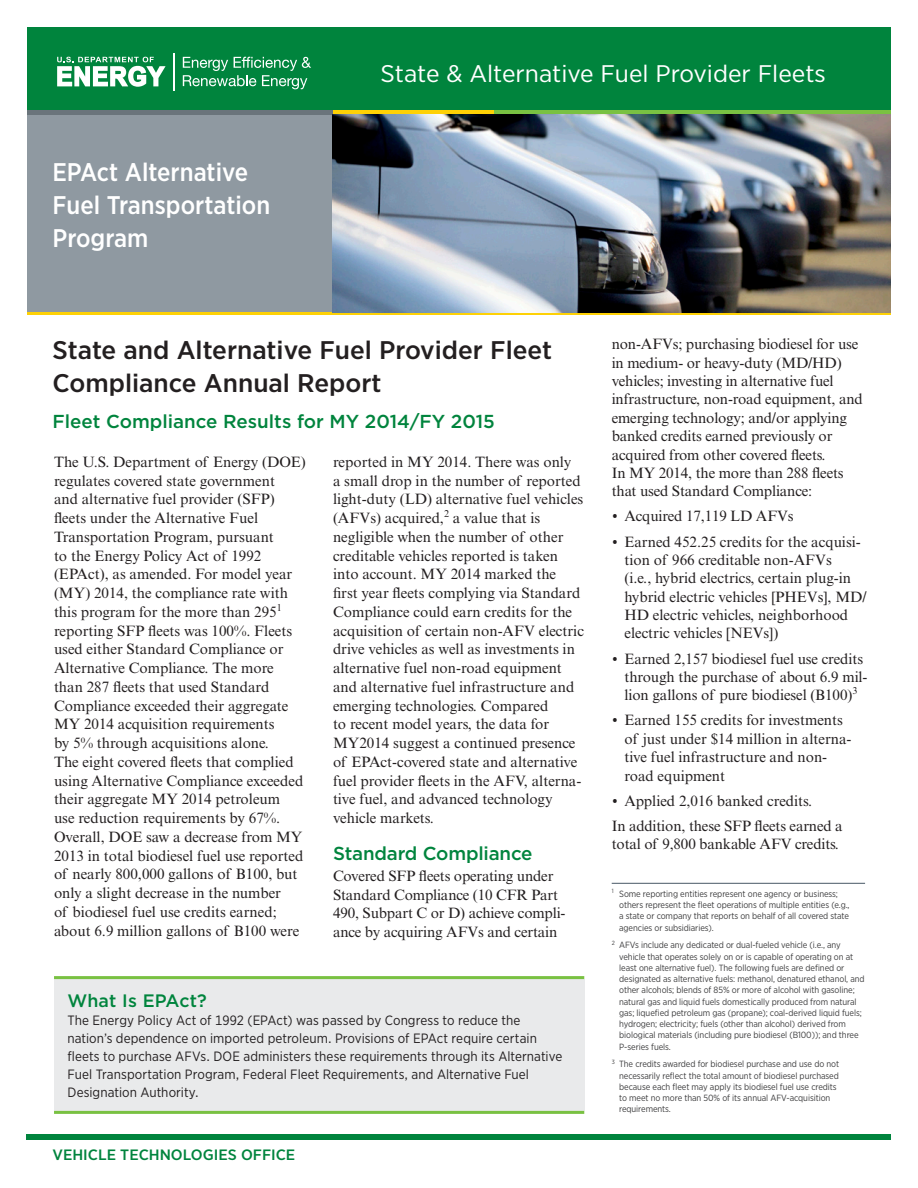
<style>
.page{position:relative;width:918px;height:1188px;background:#fff}
.page>*{position:absolute;margin:0;border:0;box-sizing:border-box;transform-origin:0 0}
.fact_sheet_title{font:500 25.5px/33px "Gotham Narrow";color:#231f20;scale:1.1 1}
.head_reversed{font:500 25.5px/33px "Gotham Narrow";color:#fff}
.topic_area{font:24px "Gotham Narrow";color:#fff;scale:1.1 1}
.fact_sheet_title-2{font:500 18.75px "Gotham";color:#00843d}
.subhead_1{font:500 18.75px "Gotham";letter-spacing:-.01em;color:#00843d}
.sidebar_head{font:500 18px "Gotham";letter-spacing:.005em;color:#00843d}
.body_text{font:15px/18.8px "Times New Roman MT Std";color:#231f20}
.t1{font:500 15px "Gotham Narrow";color:#00843d;scale:1.1 1}
.sidebar_head-2{font:13.5px/18px "Gotham Narrow";letter-spacing:.005em;color:#231f20}
.footnotes{font:9px/11.2px "Gotham Narrow";letter-spacing:-.01em;color:#3e3e3f}
.s1{font-family:"Gotham Narrow";font-weight:500;font-size:14.25px}
</style>
<div class="page">
<div style="left:27px;top:1134px;width:864px;height:6px;background:#00843d"></div>
<div style="left:27px;top:115px;width:306px;height:197px;background:#8f99a1"></div>
<hr style="left:27px;top:312px;width:864px;height:3px;background:#fed105">
<div style="left:27px;top:27px;width:864px;height:84px;background:#00843d"></div>
<div style="left:27px;top:110px;width:306px;height:5px;background:#6a747b"></div>
<div style="left:333px;top:110px;width:558px;height:5px;background:#79c142"></div>
<svg style="left:57px;top:57px;width:109px;height:30px"></svg>
<hr style="left:174px;top:53px;width:1px;height:37px;background:#fff">
<svg style="left:183px;top:57px;width:128px;height:32px"></svg>
<div style="left:333px;top:110px;width:161px;height:5px;background:#fed105"></div>
<hr style="left:612px;top:883px;width:253px;height:1px;background:#475865">
<div style="left:54px;top:979px;width:530px;height:132px;background:#e9eaeb"></div>
<hr style="left:54px;top:1111px;width:530px;height:3px;background:#79c142">
<hr style="left:54px;top:976px;width:530px;height:3px;background:#79c142">
<img style="left:333px;top:115px;width:558px;height:197px">
<p class="head_reversed" style="left:52px;top:155px;width:219px">EPAct Alternative<br>Fuel Transportation<br>Program</p>
<p class="topic_area" style="left:381px;top:58px;width:406px">State &amp; Alternative Fuel Provider Fleets</p>
<p class="fact_sheet_title" style="left:52px;top:333px;width:456px">State and Alternative Fuel Provider Fleet<br>Compliance Annual Report</p>
<p class="fact_sheet_title-2" style="left:52px;top:409px;width:444px">Fleet Compliance Results for MY 2014/FY 2015</p>
<p class="body_text" style="left:54px;top:452px;width:253px">The U.S. Department of Energy (DOE) regulates covered state government<br>and alternative fuel provider (SFP) fleets under the Alternative Fuel Transportation Program, pursuant<br>to the Energy Policy Act of 1992 (EPAct), as amended. For model year (MY) 2014, the compliance rate with this program for the more than 295<sup>1 </sup>reporting SFP fleets was 100%. Fleets used either Standard Compliance or Alternative Compliance. The more than 287 fleets that used Standard Compliance exceeded their aggregate MY 2014 acquisition requirements<br>by 5% through acquisitions alone.<br>The eight covered fleets that complied using Alternative Compliance exceeded their aggregate MY 2014 petroleum<br>use reduction requirements by 67%.<br>Overall, DOE saw a decrease from MY 2013 in total biodiesel fuel use reported of nearly 800,000 gallons of B100, but only a slight decrease in the number<br>of biodiesel fuel use credits earned; about 6.9 million gallons of B100 were</p>
<p class="body_text" style="left:333px;top:452px;width:252px">reported in MY 2014. There was only<br>a small drop in the number of reported light-duty (LD) alternative fuel vehicles (AFVs) acquired,<sup>2</sup> a value that is negligible when the number of other creditable vehicles reported is taken into account. MY 2014 marked the first year fleets complying via Standard Compliance could earn credits for the acquisition of certain non-AFV electric drive vehicles as well as investments in alternative fuel non-road equipment and alternative fuel infrastructure and emerging technologies. Compared<br>to recent model years, the data for MY2014 suggest a continued presence of EPAct-covered state and alternative fuel provider fleets in the AFV, alterna&shy;tive fuel, and advanced technology vehicle markets.</p>
<p class="subhead_1" style="left:333px;top:841px;width:201px">Standard Compliance</p>
<p class="body_text" style="left:333px;top:867px;width:234px;line-height:18.3px">Covered SFP fleets operating under Standard Compliance (10 CFR Part 490, Subpart C or D) achieve compli&shy;ance by acquiring AFVs and certain</p>
<p class="sidebar_head" style="left:68px;top:989px;width:141px">What Is EPAct?</p>
<p class="sidebar_head-2" style="left:68px;top:1011px;width:496px">The Energy Policy Act of 1992 (EPAct) was passed by Congress to reduce the nation’s dependence on imported petroleum. Provisions of EPAct require certain fleets to purchase AFVs. DOE administers these requirements through its Alternative Fuel Transportation Program, Federal Fleet Requirements, and Alternative Fuel Designation Authority.</p>
<p class="t1" style="left:52px;top:1145px;width:222px">VEHICLE TECHNOLOGIES OFFICE</p>
<p class="body_text" style="left:612px;top:335px;width:253px;line-height:18.3px">non-AFVs; purchasing biodiesel for use in medium- or heavy-duty (MD/HD) vehicles; investing in alternative fuel infrastructure, non-road equipment, and emerging technology; and/or applying banked credits earned previously or acquired from other covered fleets.<br>In MY 2014, the more than 288 fleets that used Standard Compliance:</p>
<p class="body_text" style="left:612px;top:507px;width:183px"><span class="s1">•</span> Acquired 17,119 LD AFVs</p>
<p class="body_text" style="left:624px;top:532px;width:244px;line-height:18.3px;text-indent:-13px"><span class="s1">•</span> Earned 452.25 credits for the acquisi&shy;tion of 966 creditable non-AFVs<br>(i.e., hybrid electrics, certain plug-in hybrid electric vehicles [PHEVs], MD/ HD electric vehicles, neighborhood electric vehicles [NEVs])</p>
<p class="body_text" style="left:624px;top:649px;width:245px;line-height:18.3px;text-indent:-13px"><span class="s1">•</span> Earned 2,157 biodiesel fuel use credits through the purchase of about 6.9 mil&shy;lion gallons of pure biodiesel (B100)<sup>3</sup></p>
<p class="body_text" style="left:624px;top:711px;width:229px;line-height:18.3px;text-indent:-13px"><span class="s1">•</span> Earned 155 credits for investments of just under $14 million in alterna&shy;tive fuel infrastructure and non&shy;road equipment</p>
<p class="body_text" style="left:612px;top:791px;width:202px"><span class="s1">•</span> Applied 2,016 banked credits.</p>
<p class="body_text" style="left:612px;top:817px;width:233px;line-height:18.3px">In addition, these SFP fleets earned a total of 9,800 bankable AFV credits.</p>
<p class="footnotes" style="left:619px;top:888px;width:232px;text-indent:-8px"><sup>1</sup> Some reporting entities represent one agency or business; others represent the fleet operations of multiple entities (e.g., a state or company that reports on behalf of all covered state agencies or subsidiaries).</p>
<p class="footnotes" style="left:619px;top:940px;width:247px;text-indent:-8px"><sup>2</sup> AFVs include any dedicated or dual-fueled vehicle (i.e., any vehicle that operates solely on or is capable of operating on at least one alternative fuel). The following fuels are defined or designated as alternative fuels: methanol, denatured ethanol, and other alcohols; blends of 85% or more of alcohol with gasoline; natural gas and liquid fuels domestically produced from natural gas; liquefied petroleum gas (propane); coal-derived liquid fuels; hydrogen; electricity; fuels (other than alcohol) derived from biological materials (including pure biodiesel (B100)); and three P-series fuels.</p>
<p class="footnotes" style="left:619px;top:1058px;width:221px;text-indent:-8px"><sup>3</sup> The credits awarded for biodiesel purchase and use do not necessarily reflect the total amount of biodiesel purchased because each fleet may apply its biodiesel fuel use credits to meet no more than 50% of its annual AFV-acquisition requirements.</p>
</div>
